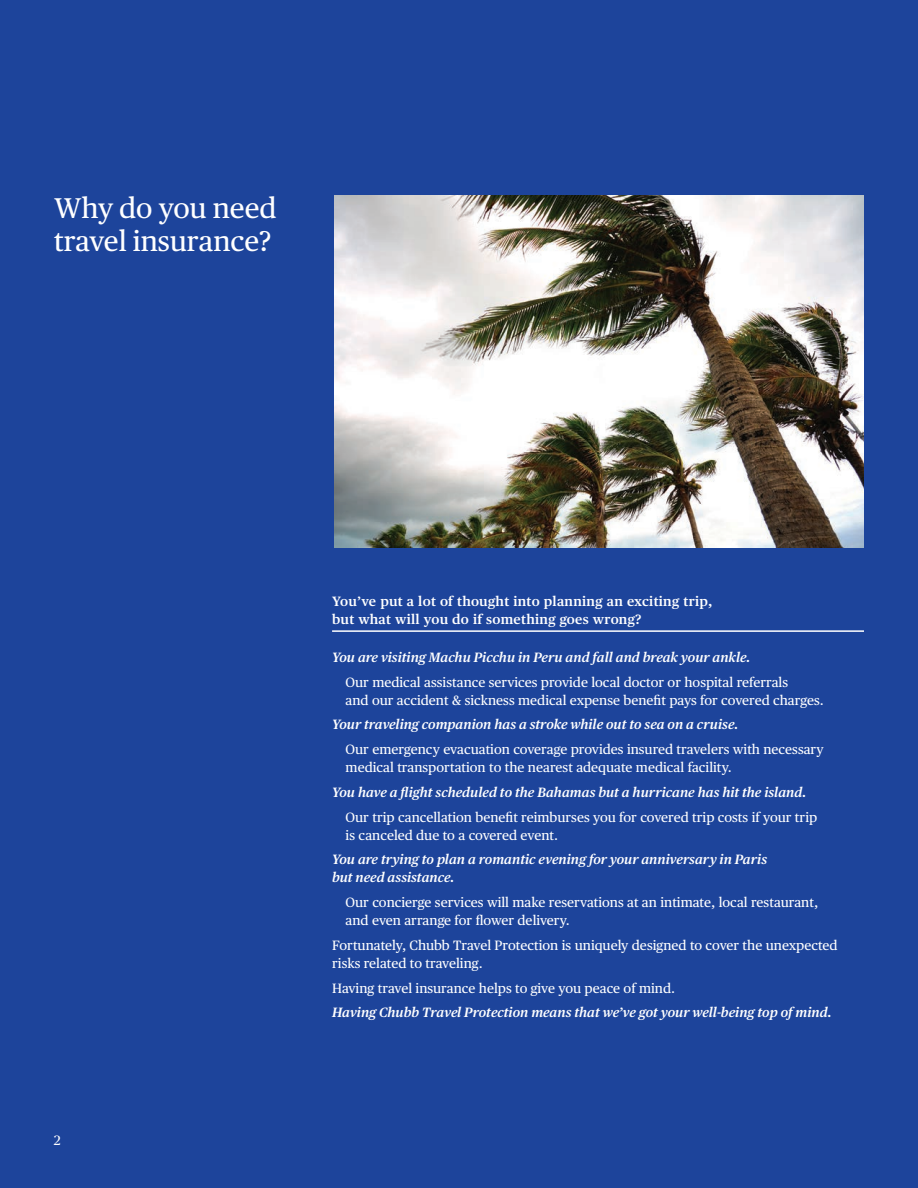
<style>
.page{position:relative;width:918px;height:1188px;background:#1d449b}
.page>*{position:absolute;margin:0;border:0;box-sizing:border-box;transform-origin:0 0}
.Section_Header{font:28.5px/33px "Chubb Publico Text";color:#fff}
.t1{font:13.5px/18px "Chubb Publico Text";color:#fff}
.t2{font:italic 600 13.5px/18px "Chubb Publico Text";color:#fff}
.subhead{font:600 13.5px/18px "Chubb Publico Text";letter-spacing:.02em;color:#fff}
.t3{font:13.5px "Chubb Publico";color:#fff}
</style>
<div class="page">
<img style="left:335px;top:195px;width:529px;height:353px">
<hr style="left:332px;top:630px;width:532px;height:2px;background:#fff">
<p class="Section_Header" style="left:54px;top:190px;width:224px">Why do you need travel insurance?</p>
<p class="t3" style="left:54px;top:1131px;width:8px">2</p>
<p class="subhead" style="left:332px;top:591px;width:382px">You’ve put a lot of thought into planning an exciting trip, but what will you do if something goes wrong?</p>
<p class="t2" style="left:332px;top:647px;width:420px">You are visiting Machu Picchu in Peru and fall and break your ankle.</p>
<p class="t1" style="left:346px;top:672px;width:480px">Our medical assistance services provide local doctor or hospital referrals<br>and our accident &amp; sickness medical expense benefit pays for covered charges.</p>
<p class="t2" style="left:332px;top:715px;width:408px">Your traveling companion has a stroke while out to sea on a cruise.</p>
<p class="t1" style="left:346px;top:740px;width:480px">Our emergency evacuation coverage provides insured travelers with necessary medical transportation to the nearest adequate medical facility.</p>
<p class="t2" style="left:332px;top:782px;width:476px">You have a flight scheduled to the Bahamas but a hurricane has hit the island.</p>
<p class="t1" style="left:346px;top:807px;width:473px">Our trip cancellation benefit reimburses you for covered trip costs if your trip is canceled due to a covered event.</p>
<p class="t2" style="left:332px;top:850px;width:437px">You are trying to plan a romantic evening for your anniversary in Paris but need assistance.</p>
<p class="t1" style="left:346px;top:893px;width:474px">Our concierge services will make reservations at an intimate, local restaurant, and even arrange for flower delivery.</p>
<p class="t1" style="left:332px;top:935px;width:507px">Fortunately, Chubb Travel Protection is uniquely designed to cover the unexpected risks related to traveling.</p>
<p class="t1" style="left:332px;top:978px;width:345px">Having travel insurance helps to give you peace of mind.</p>
<p class="t2" style="left:332px;top:1003px;width:501px">Having Chubb Travel Protection means that we’ve got your well-being top of mind.</p>
</div>
